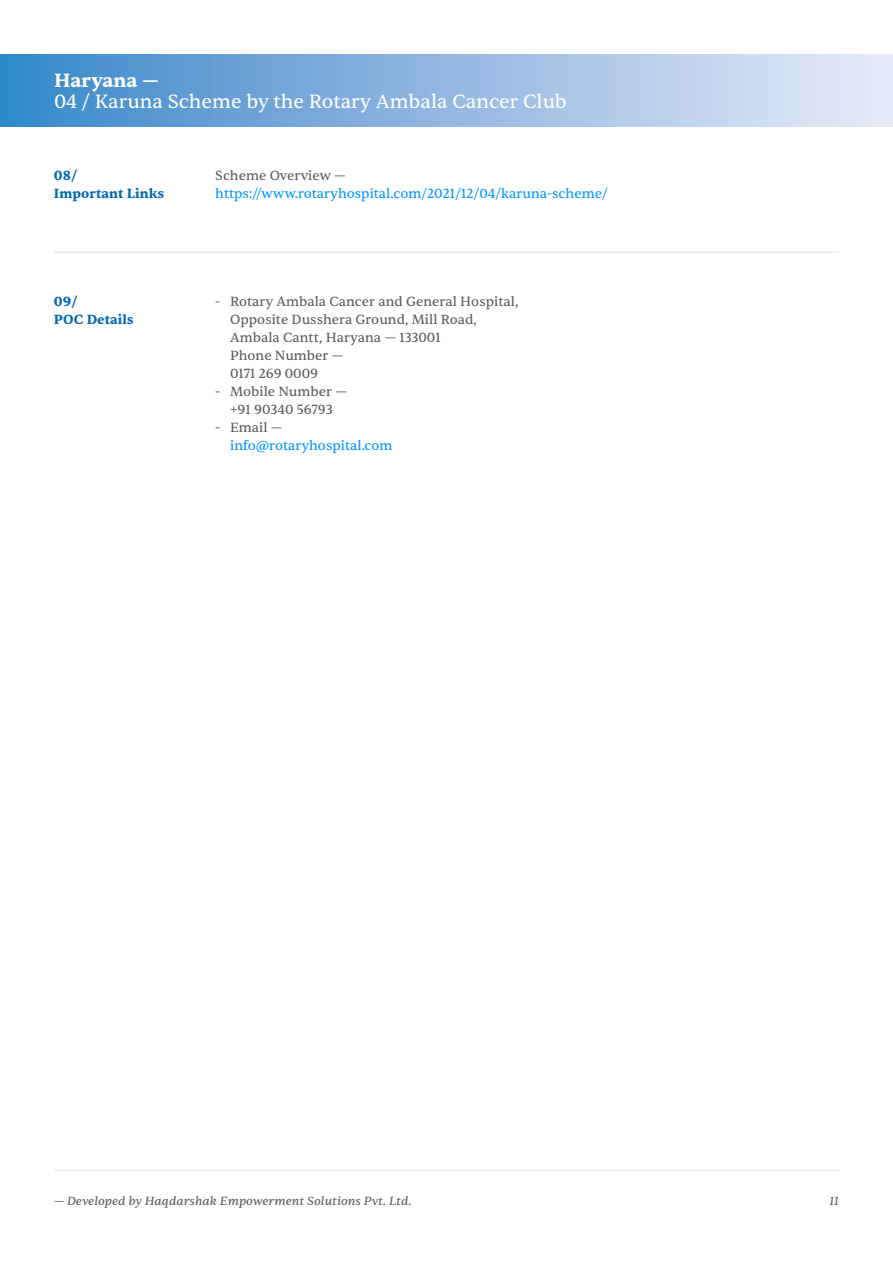
<style>
.page{position:relative;width:893px;height:1263px;background:#fff}
.page>*{position:absolute;margin:0;border:0;box-sizing:border-box;transform-origin:0 0}
.t1{font:19.5px "Sentient";color:#fff}
.t2{font:700 19.5px "Sentient";color:#fff}
.t3{font:13.5px/18px "Sentient";color:#595b5d}
.t4{font:13.5px "Sentient";color:#0195ff}
.t5{font:700 13.5px/18px "Sentient";color:#006ab3}
.t6{font:italic 12px "Sentient";color:#595b5d}
</style>
<div class="page">
<hr style="left:54px;top:1170px;width:785px;height:1px;background:#595b5d">
<hr style="left:54px;top:252px;width:785px;height:1px;background:#595b5d">
<img style="left:0;top:55px;width:893px;height:71px">
<h1 class="t2" style="left:54px;top:68px;width:107px">Haryana —</h1>
<h1 class="t1" style="left:54px;top:90px;width:514px">04 / Karuna Scheme by the Rotary Ambala Cancer Club</h1>
<p class="t5" style="left:54px;top:167px;width:112px">08/<br>Important Links</p>
<p class="t3" style="left:215px;top:167px;width:132px">Scheme Overview —</p>
<p class="t4" style="left:215px;top:186px;width:394px">https://www.rotaryhospital.com/2021/12/04/karuna-scheme/</p>
<p class="t5" style="left:54px;top:292px;width:81px">09/<br>POC Details</p>
<p class="t3" style="left:215px;top:293px;width:7px">-</p>
<p class="t3" style="left:215px;top:383px;width:7px">-</p>
<p class="t3" style="left:215px;top:419px;width:7px">-</p>
<p class="t3" style="left:230px;top:293px;width:290px">Rotary Ambala Cancer and General Hospital,<br>Opposite Dusshera Ground, Mill Road,<br>Ambala Cantt, Haryana — 133001<br>Phone Number —<br>0171 269 0009<br>Mobile Number —<br>+91 90340 56793<br>Email —</p>
<p class="t4" style="left:230px;top:437px;width:164px">info@rotaryhospital.com</p>
<p class="t6" style="left:54px;top:1193px;width:359px">— Developed by Haqdarshak Empowerment Solutions Pvt. Ltd.</p>
<p class="t6" style="left:829px;top:1193px;width:11px">11</p>
</div>
